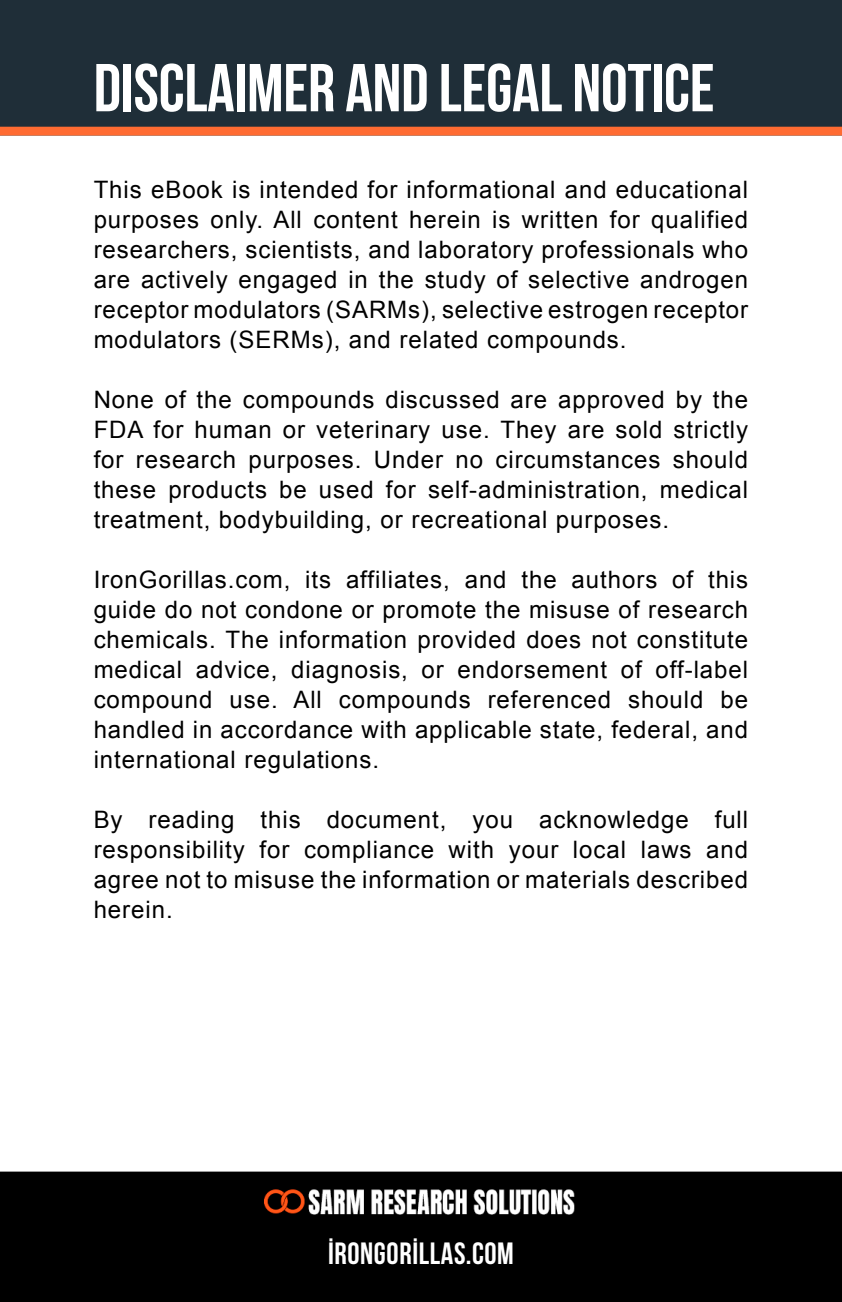
<style>
.page{position:relative;width:842px;height:1302px;background:#fff}
.page>*{position:absolute;margin:0;border:0;box-sizing:border-box;transform-origin:0 0}
.t1{font:67.5px "Bebas Neue";letter-spacing:-.005em;color:#fff}
.t2{font:700 30.75px "Bebas Neue";letter-spacing:.02em;color:#fff}
.t3{font:24px/30px "Arial";letter-spacing:.04em;color:#000;text-align:justify}
</style>
<div class="page">
<div style="left:0;top:1171px;width:842px;height:130px;background:#000"></div>
<img style="left:0;top:0;width:842px;height:136px">
<h1 class="t1" style="left:94px;top:51px;width:622px">DISCLAIMER AND LEGAL NOTICE</h1>
<p class="t3" style="left:94px;top:174px;width:656px">This eBook is intended for informational and educational purposes only. All content herein is written for qualified researchers, scientists, and laboratory professionals who are actively engaged in the study of selective androgen receptor modulators (SARMs), selective estrogen receptor modulators (SERMs), and related compounds.</p>
<p class="t3" style="left:94px;top:384px;width:656px">None of the compounds discussed are approved by the FDA for human or veterinary use. They are sold strictly for research purposes. Under no circumstances should these products be used for self-administration, medical treatment, bodybuilding, or recreational purposes.</p>
<p class="t3" style="left:94px;top:564px;width:656px">IronGorillas.com, its affiliates, and the authors of this guide do not condone or promote the misuse of research chemicals. The information provided does not constitute medical advice, diagnosis, or endorsement of off-label compound use. All compounds referenced should be handled in accordance with applicable state, federal, and international regulations.</p>
<p class="t3" style="left:94px;top:804px;width:656px">By reading this document, you acknowledge full responsibility for compliance with your local laws and agree not to misuse the information or materials described herein.</p>
<p class="t2" style="left:328px;top:1236px;width:187px">IRONGORILLAS.COM</p>
</div>
